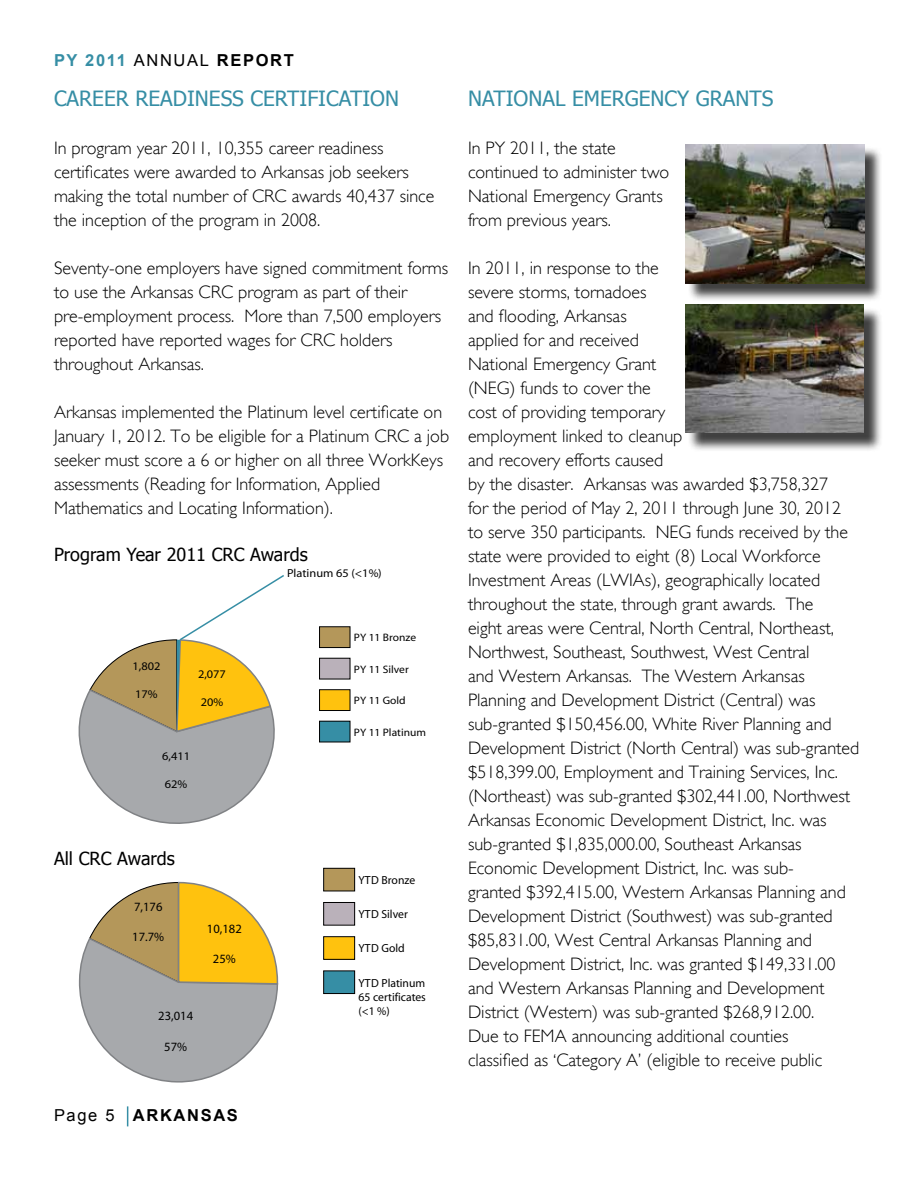
<style>
.page{position:relative;width:918px;height:1188px;background:#fff}
.page>*{position:absolute;margin:0;border:0;box-sizing:border-box;transform-origin:0 0}
.t1{font:21px "Tahoma";color:#368ea5}
.t2{font:300 18px/24px "Gill Sans";color:#000}
.t3{font:18px "Tahoma";color:#000}
.t4{font:700 16.5px "Arial";letter-spacing:.1em;color:#368ea5}
.t5{font:700 16.5px "Arial";letter-spacing:.1em;color:#000}
.t6{font:12.6px "Myriad";color:#000}
.t7{font:11.7px/14.1px "Myriad";color:#000;text-align:justify}
.t8{font:11.7px "Myriad";color:#000;scale:1.06 1}
.t9{font:10.8px "Myriad";color:#000;scale:1.06 1}
.s1{font-weight:400;color:#000}
.s2{color:#000}
.s3{font-weight:400}
</style>
<div class="page">
<svg style="left:127px;top:1106px;width:1px;height:20px"></svg>
<div style="left:688px;top:146px;width:195px;height:156px;background:#000;opacity:.75"></div>
<img style="left:685px;top:144px;width:179px;height:140px">
<div style="left:688px;top:307px;width:195px;height:144px;background:#000;opacity:.75"></div>
<img style="left:685px;top:304px;width:179px;height:129px">
<div style="left:320px;top:627px;width:30px;height:21px;background:#b4975a"></div>
<div style="left:319px;top:626px;width:31px;height:22px;border:1px solid #000"></div>
<div style="left:320px;top:658px;width:30px;height:21px;background:#bab1ba"></div>
<div style="left:319px;top:658px;width:31px;height:21px;border:1px solid #000"></div>
<div style="left:320px;top:690px;width:30px;height:21px;background:#ffc20e"></div>
<div style="left:319px;top:689px;width:31px;height:22px;border:1px solid #000"></div>
<div style="left:320px;top:721px;width:30px;height:21px;background:#368ea5"></div>
<div style="left:319px;top:721px;width:31px;height:21px;border:1px solid #000"></div>
<svg style="left:78px;top:575px;width:206px;height:249px"></svg>
<div style="left:324px;top:868px;width:31px;height:23px;background:#b4975a"></div>
<div style="left:323px;top:868px;width:32px;height:23px;border:1px solid #000"></div>
<div style="left:324px;top:902px;width:31px;height:23px;background:#bab1ba"></div>
<div style="left:323px;top:902px;width:32px;height:24px;border:1px solid #000"></div>
<div style="left:324px;top:937px;width:31px;height:22px;background:#ffc20e"></div>
<div style="left:323px;top:936px;width:32px;height:24px;border:1px solid #000"></div>
<div style="left:324px;top:971px;width:31px;height:23px;background:#368ea5"></div>
<div style="left:323px;top:970px;width:32px;height:24px;border:1px solid #000"></div>
<svg style="left:79px;top:881px;width:200px;height:202px"></svg>
<p class="t4" style="left:54px;top:49px;width:241px">PY 2011 <span class="s1">ANNUAL</span> <span class="s2">REPORT</span></p>
<p class="t1" style="left:54px;top:84px;width:347px">CAREER READINESS CERTIFICATION</p>
<p class="t2" style="left:54px;top:136px;width:382px">In program year 2011, 10,355 career readiness certificates were awarded to Arkansas job seekers making the total number of CRC awards 40,437 since the inception of the program in 2008.</p>
<p class="t2" style="left:54px;top:256px;width:396px">Seventy-one employers have signed commitment forms to use the Arkansas CRC program as part of their pre-employment process. More than 7,500 employers reported have reported wages for CRC holders throughout Arkansas.</p>
<p class="t2" style="left:54px;top:400px;width:397px">Arkansas implemented the Platinum level certificate on January 1, 2012. To be eligible for a Platinum CRC a job seeker must score a 6 or higher on all three WorkKeys assessments (Reading for Information, Applied Mathematics and Locating Information).</p>
<p class="t3" style="left:54px;top:542px;width:255px">Program Year 2011 CRC Awards</p>
<p class="t8" style="left:132px;top:660px;width:28px">1,802</p>
<p class="t8" style="left:135px;top:688px;width:23px">17%</p>
<p class="t8" style="left:198px;top:668px;width:28px">2,077</p>
<p class="t8" style="left:201px;top:696px;width:23px">20%</p>
<p class="t8" style="left:162px;top:750px;width:28px">6,411</p>
<p class="t8" style="left:165px;top:778px;width:23px">62%</p>
<p class="t3" style="left:54px;top:846px;width:122px">All CRC Awards</p>
<p class="t6" style="left:134px;top:900px;width:30px">7,176</p>
<p class="t6" style="left:132px;top:931px;width:33px">17.7%</p>
<p class="t6" style="left:207px;top:922px;width:36px">10,182</p>
<p class="t6" style="left:213px;top:953px;width:24px">25%</p>
<p class="t6" style="left:158px;top:1010px;width:36px">23,014</p>
<p class="t6" style="left:164px;top:1040px;width:24px">57%</p>
<p class="t5" style="left:54px;top:1105px;width:185px"><span class="s3">Page 5</span> ARKANSAS</p>
<p class="t8" style="left:287px;top:567px;width:91px">Platinum 65 (&lt;1%)</p>
<p class="t9" style="left:354px;top:632px;width:60px">PY 11 Bronze</p>
<p class="t9" style="left:354px;top:664px;width:53px">PY 11 Silver</p>
<p class="t9" style="left:354px;top:695px;width:50px">PY 11 Gold</p>
<p class="t9" style="left:354px;top:727px;width:69px">PY 11 Platinum</p>
<p class="t7" style="left:359px;top:874px;width:58px">YTD Bronze</p>
<p class="t7" style="left:359px;top:908px;width:51px">YTD Silver</p>
<p class="t7" style="left:359px;top:942px;width:48px">YTD Gold</p>
<p class="t7" style="left:359px;top:976px;width:69px">YTD Platinum 65 certificates (&lt;1 %)</p>
<p class="t1" style="left:468px;top:84px;width:307px">NATIONAL EMERGENCY GRANTS</p>
<p class="t2" style="left:468px;top:136px;width:203px">In PY 2011, the state continued to administer two<br>National Emergency Grants from previous years.</p>
<p class="t2" style="left:468px;top:256px;width:393px">In 2011, in response to the<br>severe storms, tornadoes<br>and flooding, Arkansas<br>applied for and received<br>National Emergency Grant<br>(NEG) funds to cover the<br>cost of providing temporary<br>employment linked to cleanup<br>and recovery efforts caused<br>by the disaster. Arkansas was awarded $3,758,327<br>for the period of May 2, 2011 through June 30, 2012 to serve 350 participants. NEG funds received by the state were provided to eight (8) Local Workforce Investment Areas (LWIAs), geographically located throughout the state, through grant awards. The<br>eight areas were Central, North Central, Northeast, Northwest, Southeast, Southwest, West Central<br>and Western Arkansas. The Western Arkansas Planning and Development District (Central) was sub-granted $150,456.00, White River Planning and Development District (North Central) was sub-granted $518,399.00, Employment and Training Services, Inc. (Northeast) was sub-granted $302,441.00, Northwest Arkansas Economic Development District, Inc. was sub-granted $1,835,000.00, Southeast Arkansas Economic Development District, Inc. was sub-<br>granted $392,415.00, Western Arkansas Planning and Development District (Southwest) was sub-granted $85,831.00, West Central Arkansas Planning and Development District, Inc. was granted $149,331.00 and Western Arkansas Planning and Development District (Western) was sub-granted $268,912.00.<br>Due to FEMA announcing additional counties<br>classified as ‘Category A’ (eligible to receive public</p>
</div>
